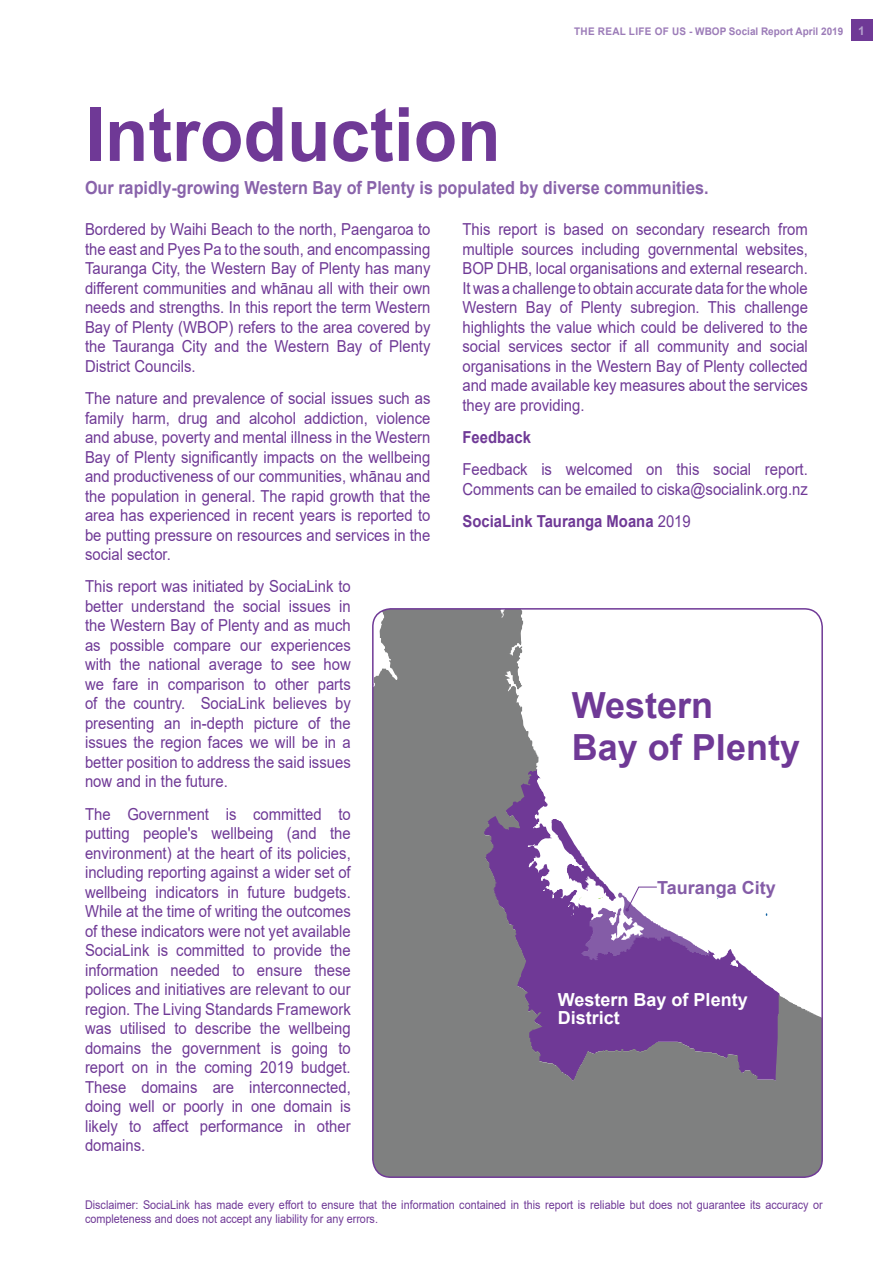
<style>
.page{position:relative;width:893px;height:1263px;background:#fff}
.page>*{position:absolute;margin:0;border:0;box-sizing:border-box;transform-origin:0 0}
.t1{font:700 75px "Arial";color:#6f3996;scale:.95 1}
.t2{font:700 36px/42px "Arial";color:#6f3996}
.t3{font:700 18px "Arial";color:#8963ab;scale:.9 1}
.t4{font:700 18px/18px "Arial";color:#fff}
.t5{font:700 18px "Arial";color:#845ca7}
.t6{font:16.5px/19.5px "Arial";color:#6f3996;text-align:justify;scale:.9 1}
.t7{font:700 16.5px "Arial";color:#6f3996;scale:.9 1}
.t8{font:12px/14.4px "Arial";color:#6f3996;scale:.9 1}
.t9{font:700 10.5px "Arial";color:#9c7cb8;scale:.95 1}
.s1{font-size:12px;color:#b5a1cd}
.s2{font-weight:400}
</style>
<div class="page">
<div style="left:851px;top:20px;width:21px;height:21px;background:#6f3996"></div>
<svg style="left:373px;top:609px;width:449px;height:568px;fill:#7f8080"></svg>
<div style="left:372px;top:608px;width:451px;height:570px;border:2px solid #6f3996;border-radius:18px"></div>
<svg style="left:520px;top:782px;width:21px;height:33px"></svg>
<svg style="left:551px;top:819px;width:159px;height:184px"></svg>
<p class="t9" style="left:574px;top:24px;width:308px">THE REAL LIFE OF US - WBOP Social Report April 2019 <span class="s1">1</span></p>
<h1 class="t1" style="left:85px;top:82px;width:439px">Introduction</h1>
<p class="t3" style="left:85px;top:175px;width:694px">Our rapidly-growing Western Bay of Plenty is populated by diverse communities.</p>
<p class="t6" style="left:85px;top:220px;width:385px">Bordered by Waihi Beach to the north, Paengaroa to the east and Pyes Pa to the south, and encompassing Tauranga City, the Western Bay of Plenty has many different communities and whānau all with their own needs and strengths. In this report the term Western Bay of Plenty (WBOP) refers to the area covered by the Tauranga City and the Western Bay of Plenty District Councils.</p>
<p class="t6" style="left:85px;top:388px;width:385px">The nature and prevalence of social issues such as family harm, drug and alcohol addiction, violence and abuse, poverty and mental illness in the Western Bay of Plenty significantly impacts on the wellbeing and productiveness of our communities, whānau and the population in general. The rapid growth that the area has experienced in recent years is reported to be putting pressure on resources and services in the social sector.</p>
<p class="t6" style="left:85px;top:577px;width:297px">This report was initiated by SociaLink to better understand the social issues in the Western Bay of Plenty and as much as possible compare our experiences with the national average to see how we fare in comparison to other parts of the country. SociaLink believes by presenting an in-depth picture of the issues the region faces we will be in a better position to address the said issues now and in the future.</p>
<p class="t6" style="left:85px;top:804px;width:297px">The Government is committed to putting people's wellbeing (and the environment) at the heart of its policies, including reporting against a wider set of wellbeing indicators in future budgets.<br>While at the time of writing the outcomes of these indicators were not yet available SociaLink is committed to provide the information needed to ensure these polices and initiatives are relevant to our region. The Living Standards Framework was utilised to describe the wellbeing domains the government is going to report on in the coming 2019 budget.<br>These domains are interconnected, doing well or poorly in one domain is likely to affect performance in other domains.</p>
<p class="t6" style="left:462px;top:220px;width:385px">This report is based on secondary research from multiple sources including governmental websites, BOP DHB, local organisations and external research.<br>It was a challenge to obtain accurate data for the whole Western Bay of Plenty subregion. This challenge highlights the value which could be delivered to the social services sector if all community and social organisations in the Western Bay of Plenty collected and made available key measures about the services they are providing.</p>
<p class="t7" style="left:462px;top:426px;width:78px">Feedback</p>
<p class="t6" style="left:462px;top:460px;width:385px">Feedback is welcomed on this social report.<br>Comments can be emailed to ciska@socialink.org.nz</p>
<p class="t7" style="left:462px;top:510px;width:255px">SociaLink Tauranga Moana <span class="s2">2019</span></p>
<h2 class="t2" style="left:572px;top:685px;width:230px">Western<br>Bay of Plenty</h2>
<p class="t5" style="left:657px;top:875px;width:120px">Tauranga City</p>
<p class="t4" style="left:558px;top:990px;width:191px">Western Bay of Plenty<br>District</p>
<p class="t8" style="left:85px;top:1197px;width:821px">Disclaimer: SociaLink has made every effort to ensure that the information contained in this report is reliable but does not guarantee its accuracy or completeness and does not accept any liability for any errors.</p>
</div>
